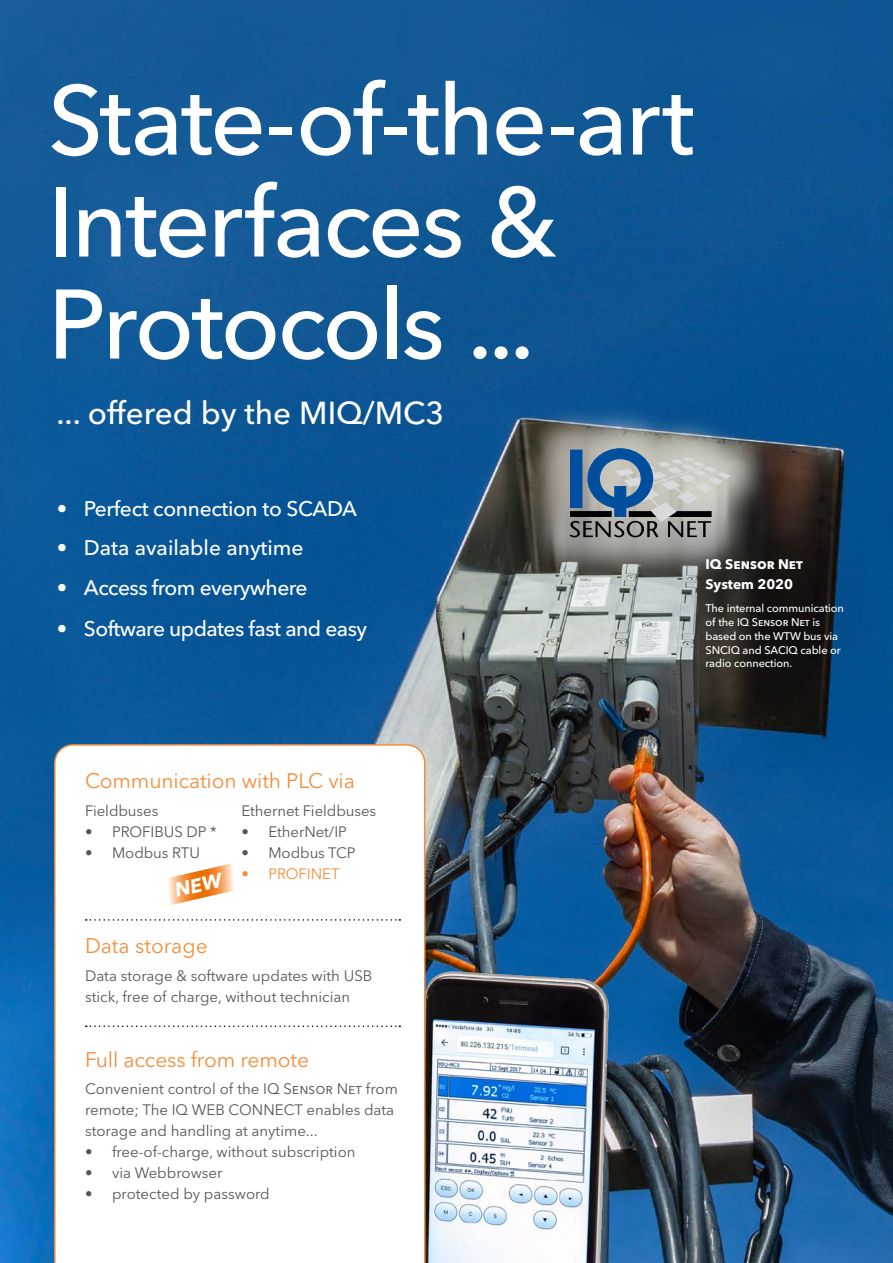
<style>
.page{position:relative;width:893px;height:1263px;background:#fff}
.page>*{position:absolute;margin:0;border:0;box-sizing:border-box;transform-origin:0 0}
.Head{font:500 97.5px/102px "Avenir Next LT Pro";letter-spacing:-.03em;color:#fff}
.SUB{font:500 31.5px "Avenir Next LT Pro";color:#fff}
.t1{font:500 21px "Avenir Next LT Pro";letter-spacing:-.025em;color:#fff}
.t2{font:21px "Avenir Next LT Pro";letter-spacing:-.005em;color:#f28e3c}
.t3{font:500 21px "Avenir Next LT Pro";color:#fff}
.t4{font:15px/21px "Avenir Next LT Pro";color:#565655}
.t5{font:15px "Avenir Next LT Pro";letter-spacing:-.005em;color:#f28e3c}
.t6{font:700 13.8px/19.4px "Avenir Next LT Pro";color:#fff}
.t7{font:500 11.1px/13.8px "Avenir Next LT Pro";letter-spacing:-.01em;color:#fff}
</style>
<div class="page">
<img style="left:0;top:0;width:893px;height:1263px">
<img style="left:425px;top:916px;width:264px;height:347px">
<div style="left:526px;top:404px;width:248px;height:178px;background:#fff;opacity:.55"></div>
<svg style="left:570px;top:449px;width:160px;height:88px;background:#8595a1"></svg>
<svg style="left:54px;top:744px;width:371px;height:519px"></svg>
<svg style="left:86px;top:919px;width:314px;height:2px"></svg>
<svg style="left:86px;top:1025px;width:314px;height:2px"></svg>
<svg style="left:167px;top:863px;width:67px;height:43px"></svg>
<p class="Head" style="left:48px;top:69px;width:648px">State-of-the-art<br>Interfaces &amp;<br>Protocols ...</p>
<p class="SUB" style="left:56px;top:394px;width:389px">... offered by the MIQ/MC3</p>
<p class="t1" style="left:57px;top:496px;width:302px">• Perfect connection to SCADA</p>
<p class="t3" style="left:57px;top:535px;width:248px">• Data available anytime</p>
<p class="t1" style="left:57px;top:575px;width:252px">• Access from everywhere</p>
<p class="t1" style="left:57px;top:616px;width:312px">• Software updates fast and easy</p>
<p class="t6" style="left:705px;top:555px;width:99px">IQ Sensor Net<br>System 2020</p>
<p class="t7" style="left:705px;top:601px;width:140px">The internal communication of the IQ Sensor Net is based on the WTW bus via<br>SNCIQ and SACIQ cable or radio connection.</p>
<p class="t2" style="left:85px;top:768px;width:271px">Communication with PLC via</p>
<p class="t4" style="left:85px;top:800px;width:75px">Fieldbuses</p>
<p class="t4" style="left:85px;top:821px;width:133px">• PROFIBUS DP *</p>
<p class="t4" style="left:85px;top:842px;width:117px">• Modbus RTU</p>
<p class="t4" style="left:241px;top:800px;width:136px">Ethernet Fieldbuses</p>
<p class="t4" style="left:241px;top:821px;width:107px">• EtherNet/IP</p>
<p class="t4" style="left:241px;top:842px;width:116px">• Modbus TCP</p>
<p class="t5" style="left:241px;top:865px;width:100px">• PROFINET</p>
<p class="t2" style="left:85px;top:933px;width:124px">Data storage</p>
<p class="t4" style="left:85px;top:965px;width:289px">Data storage &amp; software updates with USB stick, free of charge, without technician</p>
<p class="t2" style="left:85px;top:1047px;width:226px">Full access from remote</p>
<p class="t4" style="left:85px;top:1078px;width:314px">Convenient control of the IQ Sensor Net from remote; The IQ WEB CONNECT enables data storage and handling at anytime...</p>
<p class="t4" style="left:85px;top:1141px;width:272px">• free-of-charge, without subscription</p>
<p class="t4" style="left:85px;top:1162px;width:139px">• via Webbrowser</p>
<p class="t4" style="left:85px;top:1183px;width:186px">• protected by password</p>
</div>
